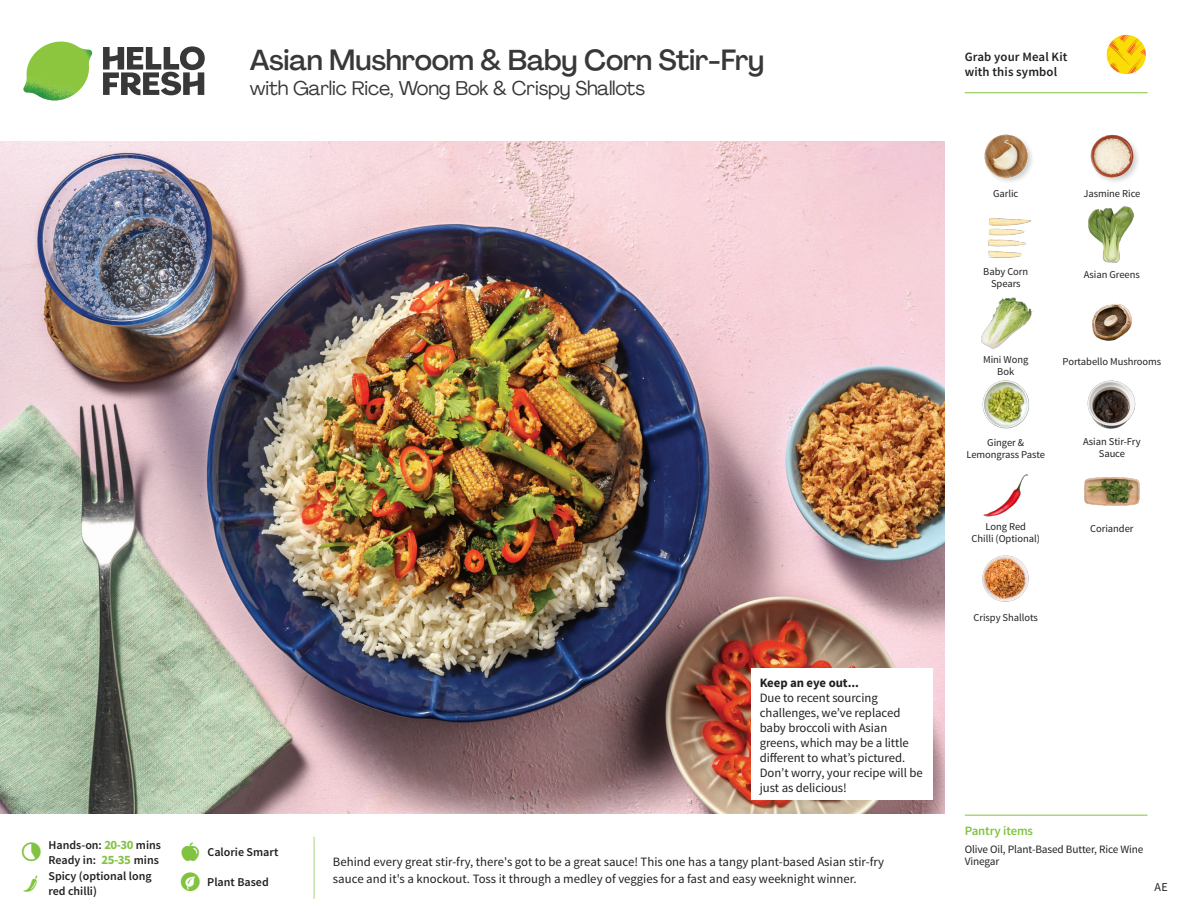
<style>
.page{position:relative;width:1188px;height:918px;background:#fff}
.page>*{position:absolute;margin:0;border:0;box-sizing:border-box;transform-origin:0 0}
._15_Titel_UK{font:500 28.5px "Agrandir";letter-spacing:-.01em;color:#383839}
._15_Titel_UK-2{font:19.5px "Agrandir";letter-spacing:-.01em;color:#383839}
.Step_6_Text_AU{font:12.75px/16.5px "Source Sans Pro";color:#231f20}
.Header_Back{font:12.75px/15px "Source Sans Pro";letter-spacing:-.005em;color:#231f20}
.t1{font:600 12.75px/15px "Source Sans Pro";letter-spacing:.01em;color:#231f20}
._04_Headers_Front{font:600 12.75px "Source Sans Pro";letter-spacing:-.01em;color:#81c340}
._04_Intro{font:600 12px/15px "Source Sans Pro";color:#231f20}
.t2{font:12px "Source Sans Pro";color:#231f20}
._05_Pantry{font:11.25px/12px "Source Sans Pro";letter-spacing:-.01em;color:#231f20}
._18_FRONT_ingredient{font:10.5px/12px "Source Sans Pro";letter-spacing:-.005em;color:#231f20;text-align:center}
.s1{font-weight:700;font-size:12.75px;color:#81c340}
.s2{font-weight:700}
</style>
<div class="page">
<svg style="left:103px;top:46px;width:102px;height:49px"></svg>
<img style="left:23px;top:42px;width:69px;height:59px">
<img style="left:0;top:142px;width:945px;height:672px">
<div style="left:751px;top:669px;width:182px;height:131px;background:#fff"></div>
<img style="left:1092px;top:304px;width:40px;height:37px">
<img style="left:1088px;top:380px;width:48px;height:48px">
<img style="left:982px;top:381px;width:47px;height:47px">
<img style="left:1084px;top:477px;width:56px;height:29px">
<img style="left:983px;top:474px;width:45px;height:43px">
<img style="left:1088px;top:206px;width:46px;height:57px">
<img style="left:988px;top:218px;width:44px;height:40px">
<img style="left:981px;top:297px;width:52px;height:52px">
<img style="left:984px;top:134px;width:48px;height:48px">
<img style="left:1090px;top:134px;width:48px;height:48px">
<img style="left:983px;top:556px;width:46px;height:46px">
<hr style="left:965px;top:815px;width:183px;height:1px;background:#81c340">
<hr style="left:965px;top:92px;width:183px;height:1px;background:#81c340">
<svg style="left:1106px;top:34px;width:40px;height:41px"></svg>
<p class="_04_Intro" style="left:48px;top:838px;width:114px">Hands-on: <span class="s1">20-30</span> mins</p>
<p class="_04_Intro" style="left:48px;top:853px;width:112px">Ready in: <span class="s1">25-35</span> mins</p>
<p class="_04_Intro" style="left:48px;top:869px;width:105px">Spicy (optional long red chilli)</p>
<p class="_15_Titel_UK" style="left:250px;top:43px;width:516px">Asian Mushroom &amp; Baby Corn Stir-Fry</p>
<p class="_15_Titel_UK-2" style="left:250px;top:76px;width:397px">with Garlic Rice, Wong Bok &amp; Crispy Shallots</p>
<p class="_04_Intro" style="left:207px;top:845px;width:72px">Calorie Smart</p>
<p class="_04_Intro" style="left:207px;top:875px;width:63px">Plant Based</p>
<p class="Header_Back" style="left:760px;top:675px;width:164px"><span class="s2">Keep an eye out...<br></span>Due to recent sourcing challenges, we’ve replaced baby broccoli with Asian greens, which may be a little different to what’s pictured.<br>Don’t worry, your recipe will be just as delicious!</p>
<p class="Step_6_Text_AU" style="left:333px;top:854px;width:553px">Behind every great stir-fry, there's got to be a great sauce! This one has a tangy plant-based Asian stir-fry sauce and it's a knockout. Toss it through a medley of veggies for a fast and easy weeknight winner.</p>
<p class="t1" style="left:965px;top:50px;width:104px">Grab your Meal Kit with this symbol</p>
<p class="_18_FRONT_ingredient" style="left:993px;top:188px;width:27px">Garlic</p>
<p class="_18_FRONT_ingredient" style="left:1083px;top:188px;width:59px">Jasmine Rice</p>
<p class="_18_FRONT_ingredient" style="left:983px;top:265px;width:46px">Baby Corn<br>Spears</p>
<p class="_18_FRONT_ingredient" style="left:1084px;top:269px;width:57px">Asian Greens</p>
<p class="_18_FRONT_ingredient" style="left:983px;top:353px;width:47px">Mini Wong</p>
<p class="_18_FRONT_ingredient" style="left:1063px;top:356px;width:100px">Portabello Mushrooms</p>
<p class="_18_FRONT_ingredient" style="left:997px;top:365px;width:18px">Bok</p>
<p class="_18_FRONT_ingredient" style="left:967px;top:436px;width:80px">Ginger &amp;<br>Lemongrass Paste</p>
<p class="_18_FRONT_ingredient" style="left:1083px;top:436px;width:59px">Asian Stir-Fry<br>Sauce</p>
<p class="_18_FRONT_ingredient" style="left:986px;top:521px;width:42px">Long Red</p>
<p class="_18_FRONT_ingredient" style="left:1090px;top:523px;width:45px">Coriander</p>
<p class="_18_FRONT_ingredient" style="left:972px;top:533px;width:70px">Chilli (Optional)</p>
<p class="_18_FRONT_ingredient" style="left:974px;top:612px;width:66px">Crispy Shallots</p>
<p class="_04_Headers_Front" style="left:965px;top:822px;width:70px">Pantry items</p>
<p class="_05_Pantry" style="left:965px;top:844px;width:180px">Olive Oil, Plant-Based Butter, Rice Wine<br>Vinegar</p>
<p class="t2" style="left:1155px;top:879px;width:15px">AE</p>
</div>
